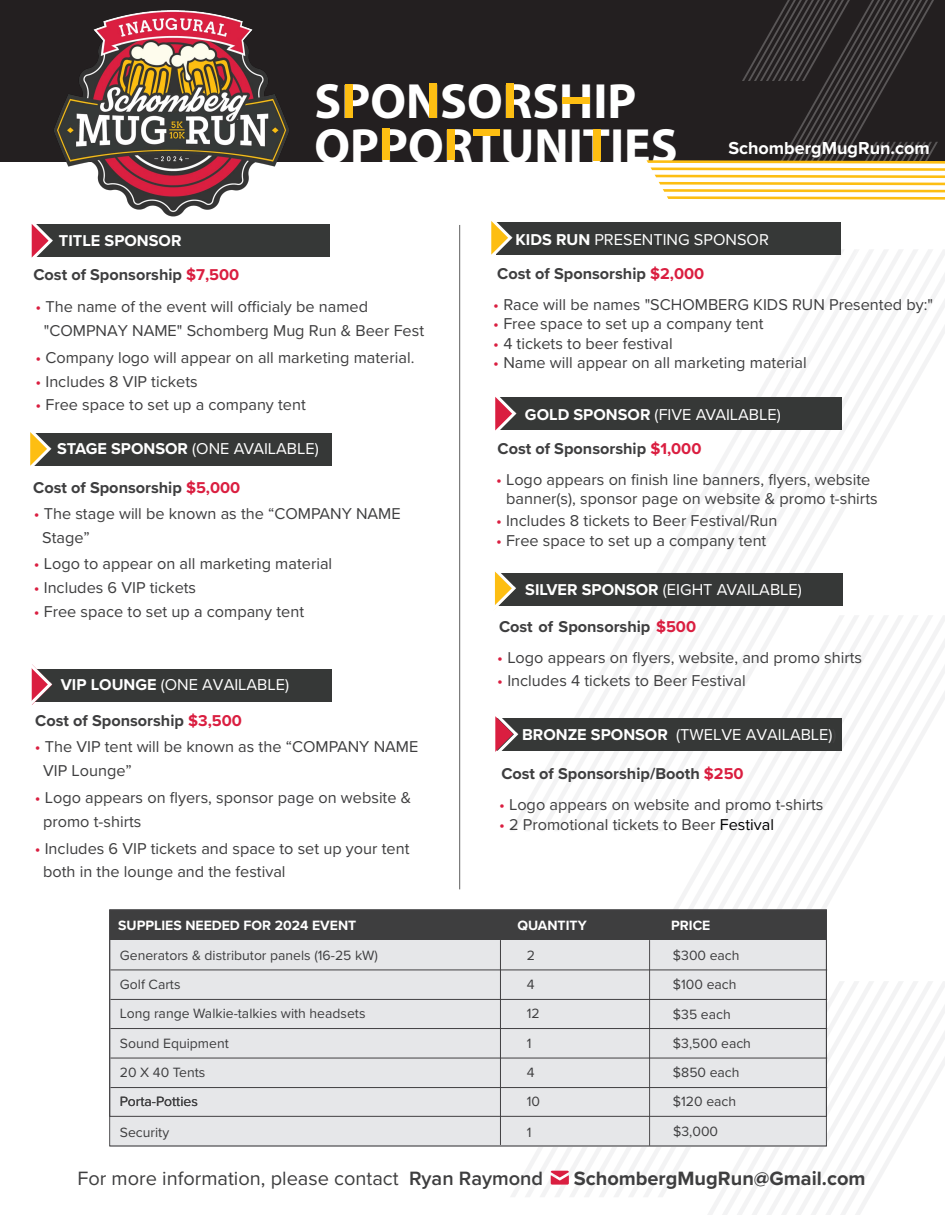
<style>
.page{position:relative;width:945px;height:1215px;background:#fff}
.page>*{position:absolute;margin:0;border:0;box-sizing:border-box;transform-origin:0 0}
.t1{font:700 49.8px/44.8px "Myriad Pro";color:#fff}
.t2{font:19.95px "Proxima Nova";color:#3e3e3f}
.t3{font:700 19.95px "Proxima Nova";color:#3e3e3f}
.t4{font:700 18px "Proxima Nova";color:#fff}
.t5{font:16.35px/23.7px "Proxima Nova";color:#3e3e3f}
.t6{font:700 16.35px "Proxima Nova";color:#3e3e3f}
.t7{font:16.35px "Proxima Nova";color:#fff}
.t8{font:700 16.35px "Proxima Nova";color:#fff}
.t9{font:13.95px/29.4px "Proxima Nova";color:#3e3e3f}
.t10{font:700 13.95px "Proxima Nova";color:#fff}
.s1{color:#da1e40}
.s2{font-weight:700}
.s3{color:#414142}
.s4{color:#000}
.s5{font-weight:600}
</style>
<div class="page">
<svg style="left:510px;top:250px;width:435px;height:965px"></svg>
<div style="left:0;top:0;width:945px;height:161px;background:#231f20"></div>
<svg style="left:742px;top:0;width:196px;height:378px"></svg>
<div style="left:35px;top:224px;width:295px;height:33px;background:#363837"></div>
<div style="left:34px;top:433px;width:298px;height:33px;background:#363837"></div>
<div style="left:496px;top:574px;width:346px;height:32px;background:#363837"></div>
<div style="left:495px;top:719px;width:347px;height:32px;background:#363837"></div>
<div style="left:345px;top:84px;width:7px;height:34px;background:#fdbe12"></div>
<div style="left:382px;top:129px;width:8px;height:31px;background:#fdbe12"></div>
<div style="left:447px;top:129px;width:8px;height:31px;background:#fdbe12"></div>
<div style="left:593px;top:129px;width:7px;height:31px;background:#fdbe12"></div>
<div style="left:430px;top:84px;width:7px;height:34px;background:#fdbe12"></div>
<div style="left:506px;top:84px;width:8px;height:34px;background:#fdbe12"></div>
<div style="left:562px;top:97px;width:28px;height:7px;background:#fdbe12"></div>
<div style="left:474px;top:129px;width:26px;height:7px;background:#fdbe12"></div>
<svg style="left:647px;top:160px;width:298px;height:40px"></svg>
<svg style="left:31px;top:224px;width:22px;height:34px"></svg>
<svg style="left:494px;top:564px;width:22px;height:48px"></svg>
<svg style="left:30px;top:432px;width:21px;height:34px"></svg>
<div style="left:497px;top:397px;width:345px;height:33px;background:#363837"></div>
<svg style="left:495px;top:390px;width:21px;height:48px"></svg>
<div style="left:110px;top:911px;width:717px;height:29px;background:#3e3e3f"></div>
<div style="left:110px;top:940px;width:717px;height:30px;background:#e6e7e9"></div>
<div style="left:110px;top:970px;width:717px;height:29px;background:#e6e7e9"></div>
<div style="left:110px;top:999px;width:717px;height:30px;background:#e6e7e9"></div>
<div style="left:110px;top:1029px;width:717px;height:29px;background:#e6e7e9"></div>
<div style="left:110px;top:1058px;width:717px;height:30px;background:#e6e7e9"></div>
<div style="left:110px;top:1088px;width:717px;height:58px;background:#e6e7e9"></div>
<hr style="left:110px;top:999px;width:717px;height:1px;background:#414042">
<hr style="left:110px;top:970px;width:717px;height:1px;background:#414042">
<hr style="left:110px;top:1028px;width:717px;height:1px;background:#414042">
<hr style="left:110px;top:1058px;width:717px;height:1px;background:#414042">
<hr style="left:110px;top:1087px;width:717px;height:1px;background:#414042">
<hr style="left:500px;top:940px;width:1px;height:205px;background:#414042">
<hr style="left:649px;top:940px;width:1px;height:206px;background:#414042">
<svg style="left:551px;top:1171px;width:18px;height:14px"></svg>
<hr style="left:459px;top:225px;width:1px;height:664px;background:#4d4d4d">
<img style="left:46px;top:10px;width:253px;height:207px">
<div style="left:109px;top:909px;width:718px;height:208px;border:1px solid #414042"></div>
<div style="left:34px;top:669px;width:298px;height:33px;background:#363837"></div>
<svg style="left:31px;top:664px;width:21px;height:41px"></svg>
<svg style="left:495px;top:710px;width:23px;height:48px"></svg>
<div style="left:496px;top:222px;width:345px;height:33px;background:#363837"></div>
<svg style="left:491px;top:221px;width:21px;height:41px"></svg>
<p class="t8" style="left:59px;top:228px;width:124px">TITLE SPONSOR</p>
<p class="t6" style="left:33px;top:262px;width:207px">Cost of Sponsorship <span class="s1">$7,500</span></p>
<h1 class="t1" style="left:315px;top:77px;width:365px">SPONSORSHIP<br>OPPORTUNITIES</h1>
<p class="t4" style="left:728px;top:135px;width:203px">SchombergMugRun.com</p>
<p class="t7" style="left:516px;top:227px;width:255px"><span class="s2">KIDS RUN</span> PRESENTING SPONSOR</p>
<p class="t6" style="left:497px;top:262px;width:209px">Cost of Sponsorship <span class="s1">$2,000</span></p>
<p class="t5" style="left:44px;top:294px;width:382px;text-indent:-8px"><span class="s1">•</span> The name of the event will officialy be named "COMPNAY NAME" Schomberg Mug Run &amp; Beer Fest</p>
<p class="t5" style="left:35px;top:345px;width:381px"><span class="s1">•</span> Company logo will appear on all marketing material.</p>
<p class="t5" style="left:35px;top:369px;width:164px"><span class="s1">•</span> Includes 8 VIP tickets</p>
<p class="t5" style="left:35px;top:392px;width:272px"><span class="s1">•</span> Free space to set up a company tent</p>
<p class="t7" style="left:57px;top:436px;width:263px"><span class="s2">STAGE SPONSOR</span> (ONE AVAILABLE)</p>
<p class="t6" style="left:33px;top:475px;width:209px">Cost of Sponsorship <span class="s1">$5,000</span></p>
<p class="t5" style="left:42px;top:501px;width:360px;text-indent:-8px"><span class="s1">•</span> The stage will be known as the “COMPANY NAME<br>Stage”</p>
<p class="t5" style="left:34px;top:551px;width:300px"><span class="s1">•</span> Logo to appear on all marketing material</p>
<p class="t5" style="left:34px;top:575px;width:164px"><span class="s1">•</span> Includes 6 VIP tickets</p>
<p class="t5" style="left:34px;top:599px;width:272px"><span class="s1">•</span> Free space to set up a company tent</p>
<p class="t7" style="left:61px;top:672px;width:230px"><span class="s2">VIP LOUNGE</span> (ONE AVAILABLE)</p>
<p class="t6" style="left:35px;top:708px;width:208px">Cost of Sponsorship <span class="s1">$3,500</span></p>
<p class="t5" style="left:43px;top:734px;width:377px;text-indent:-8px"><span class="s1">•</span> The VIP tent will be known as the “COMPANY NAME<br>VIP Lounge”</p>
<p class="t5" style="left:43px;top:785px;width:370px;text-indent:-8px"><span class="s1">•</span> Logo appears on flyers, sponsor page on website &amp; promo t-shirts</p>
<p class="t5" style="left:43px;top:836px;width:368px;text-indent:-8px"><span class="s1">•</span> Includes 6 VIP tickets and space to set up your tent both in the lounge and the festival</p>
<p class="t5" style="left:493px;top:292px;width:441px"><span class="s1">•</span> Race will be names "SCHOMBERG KIDS RUN Presented by:"</p>
<p class="t5" style="left:493px;top:311px;width:272px"><span class="s1">•</span> Free space to set up a company tent</p>
<p class="t5" style="left:493px;top:331px;width:181px"><span class="s1">•</span> 4 tickets to beer festival</p>
<p class="t5" style="left:493px;top:350px;width:315px"><span class="s1">•</span> Name will appear on all marketing material</p>
<p class="t7" style="left:525px;top:402px;width:257px"><span class="s2">GOLD SPONSOR</span> (FIVE AVAILABLE)</p>
<p class="t6" style="left:498px;top:437px;width:205px">Cost of Sponsorship <span class="s1">$1,000</span></p>
<p class="t5" style="left:506px;top:469px;width:373px;line-height:19.2px;text-indent:-10px"><span class="s1">•</span> Logo appears on finish line banners, flyers, website banner(s), sponsor page on website &amp; promo t-shirts</p>
<p class="t5" style="left:496px;top:508px;width:283px"><span class="s1">•</span> Includes 8 tickets to Beer Festival/Run</p>
<p class="t5" style="left:496px;top:528px;width:272px"><span class="s1">•</span> Free space to set up a company tent</p>
<p class="t7" style="left:525px;top:578px;width:278px"><span class="s2">SILVER SPONSOR</span> (EIGHT AVAILABLE)</p>
<p class="t6" style="left:499px;top:614px;width:199px">Cost of Sponsorship <span class="s1">$500</span></p>
<p class="t5" style="left:497px;top:645px;width:366px"><span class="s1">•</span> Logo appears on flyers, website, and promo shirts</p>
<p class="t5" style="left:497px;top:668px;width:250px"><span class="s1">•</span> Includes 4 tickets to Beer Festival</p>
<p class="t7" style="left:522px;top:723px;width:316px"><span class="s2">BRONZE SPONSOR</span> (TWELVE AVAILABLE)<span class="s3">)</span></p>
<p class="t6" style="left:501px;top:761px;width:244px">Cost of Sponsorship/Booth <span class="s1">$250</span></p>
<p class="t5" style="left:499px;top:792px;width:326px"><span class="s1">•</span> Logo appears on website and promo t-shirts</p>
<p class="t5" style="left:499px;top:812px;width:277px"><span class="s1">•</span> 2 Promotional tickets to Beer <span class="s4">Festival</span></p>
<p class="t10" style="left:118px;top:915px;width:240px">SUPPLIES NEEDED FOR 2024 EVENT</p>
<p class="t10" style="left:517px;top:914px;width:71px">QUANTITY</p>
<p class="t10" style="left:671px;top:914px;width:41px">PRICE</p>
<p class="t9" style="left:120px;top:940px;width:260px">Generators &amp; distributor panels (16-25 kW)<br>Golf Carts<br>Long range Walkie-talkies with headsets<br>Sound Equipment<br>20 X 40 Tents</p>
<p class="t9" style="left:673px;top:940px;width:68px">$300 each $100 each $35 each</p>
<p class="t9" style="left:527px;top:940px;width:15px">2<br>4<br>12<br>1<br>4<br>10</p>
<p class="t9" style="left:673px;top:1028px;width:80px">$3,500 each</p>
<p class="t9" style="left:673px;top:1057px;width:68px">$850 each $120 each</p>
<p class="t9" style="left:120px;top:1086px;width:80px">Porta-Potties</p>
<p class="t9" style="left:120px;top:1117px;width:51px">Security</p>
<p class="t9" style="left:527px;top:1117px;width:6px">1</p>
<p class="t9" style="left:673px;top:1117px;width:46px">$3,000</p>
<p class="t2" style="left:77px;top:1163px;width:467px">For more information, please contact <span class="s5">Ryan Raymond</span></p>
<p class="t3" style="left:574px;top:1163px;width:293px">SchombergMugRun@Gmail.com</p>
</div>
